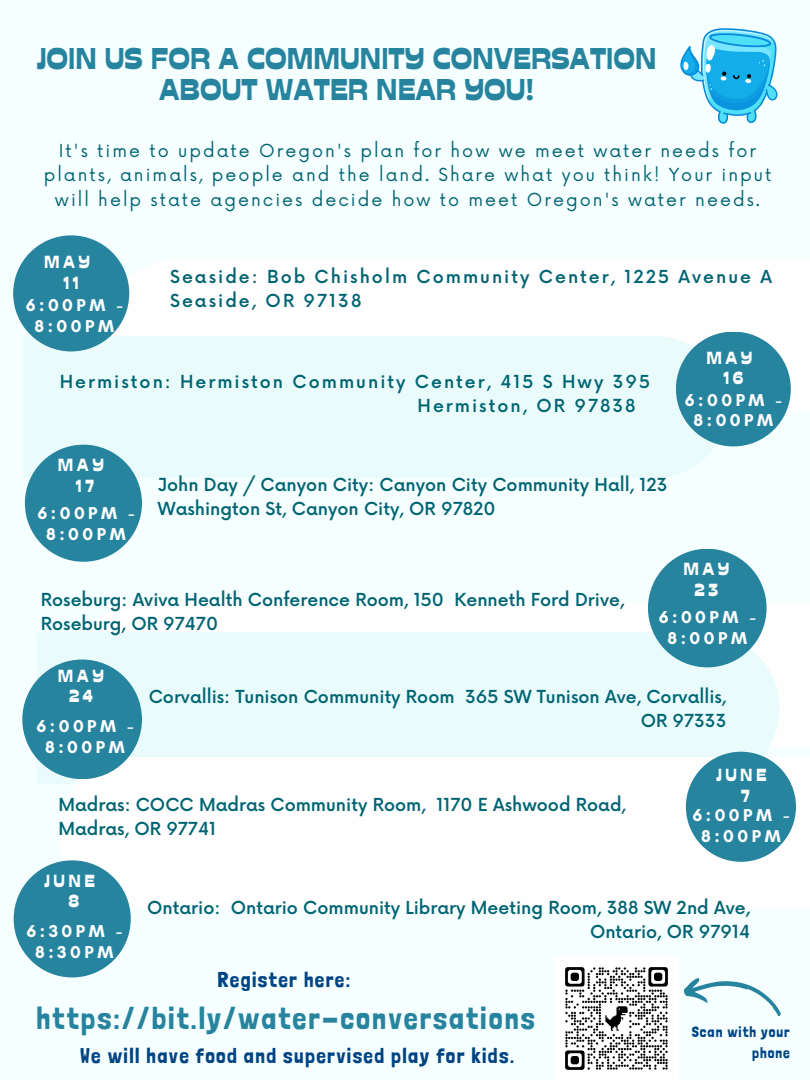
<style>
.page{position:relative;width:810px;height:1080px;background:#f6ffff}
.page>*{position:absolute;margin:0;border:0;box-sizing:border-box;transform-origin:0 0}
.t1{font:31.25px "Londrina Solid";letter-spacing:.065em;color:#27849f}
.t2{font:30px/31.4px "Stadio Now Novarese";color:#27849f;text-align:center}
.t3{font:21.25px "Londrina Solid";letter-spacing:.065em;color:#004483}
.t4{font:500 17.5px/24.4px "Now";color:#016473}
.t5{font:17.5px/24.4px "Now";letter-spacing:.115em;color:#016473;text-align:center}
.t6{font:500 17.5px/24.4px "Now";letter-spacing:.115em;color:#016473}
.t7{font:700 17.5px/20.6px "Glacial Indifference";letter-spacing:.2em;color:#fefefe;text-align:center}
.t8{font:17.5px/20.6px "Stadio Now Novarese";letter-spacing:.2em;color:#fefefe;text-align:center}
.t9{font:15px/20.6px "Londrina Solid";letter-spacing:.065em;color:#004483;text-align:right}
</style>
<div class="page">
<div style="left:23px;top:336px;width:703px;height:142px;background:#e9fcfb"></div>
<div style="left:37px;top:633px;width:742px;height:151px;background:#e9fcfb"></div>
<svg style="left:58px;top:757px;width:738px;height:145px"></svg>
<div style="left:676px;top:332px;width:115px;height:114px;background:#27849f;border-radius:50%"></div>
<div style="left:25px;top:445px;width:117px;height:117px;background:#27849f;border-radius:50%"></div>
<div style="left:648px;top:549px;width:119px;height:118px;background:#27849f;border-radius:50%"></div>
<div style="left:22px;top:660px;width:120px;height:119px;background:#27849f;border-radius:50%"></div>
<div style="left:13px;top:235px;width:116px;height:116px;background:#27849f;border-radius:50%"></div>
<div style="left:686px;top:752px;width:110px;height:110px;background:#27849f;border-radius:50%"></div>
<div style="left:14px;top:860px;width:117px;height:117px;background:#27849f;border-radius:50%"></div>
<img style="left:565px;top:967px;width:103px;height:103px">
<svg style="left:683px;top:978px;width:98px;height:39px"></svg>
<svg style="left:680px;top:28px;width:97px;height:96px"></svg>
<h2 class="t2" style="left:37px;top:43px;width:621px">JOIN US FOR A COMMUNITY CONVERSATION<br>ABOUT WATER NEAR YOU!</h2>
<p class="t5" style="left:44px;top:139px;width:729px">It's time to update Oregon's plan for how we meet water needs for plants, animals, people and the land. Share what you think! Your input will help state agencies decide how to meet Oregon's water needs.</p>
<p class="t8" style="left:44px;top:252px;width:48px">MAY<br>11</p>
<p class="t7" style="left:26px;top:294px;width:99px">6:00PM -<br>8:00PM</p>
<p class="t6" style="left:170px;top:266px;width:603px">Seaside: Bob Chisholm Community Center, 1225 Avenue A<br>Seaside, OR 97138</p>
<p class="t6" style="left:418px;top:370px;width:234px;text-indent:-358px">Hermiston: Hermiston Community Center, 415 S Hwy 395<br>Hermiston, OR 97838</p>
<p class="t8" style="left:58px;top:455px;width:48px">MAY<br>17</p>
<p class="t7" style="left:37px;top:503px;width:99px">6:00PM -<br>8:00PM</p>
<p class="t4" style="left:158px;top:473px;width:511px">John Day / Canyon City: Canyon City Community Hall, 123<br>Washington St, Canyon City, OR 97820</p>
<p class="t8" style="left:706px;top:347px;width:48px">MAY<br>16</p>
<p class="t7" style="left:685px;top:389px;width:99px">6:00PM -<br>8:00PM</p>
<p class="t4" style="left:41px;top:589px;width:585px">Roseburg: Aviva Health Conference Room, 150 Kenneth Ford Drive,<br>Roseburg, OR 97470</p>
<p class="t8" style="left:683px;top:559px;width:48px">MAY<br>23</p>
<p class="t7" style="left:659px;top:606px;width:99px">6:00PM -<br>8:00PM</p>
<p class="t8" style="left:58px;top:665px;width:48px">MAY<br>24</p>
<p class="t7" style="left:36px;top:716px;width:99px">6:00PM -<br>8:00PM</p>
<p class="t4" style="left:149px;top:686px;width:579px;text-align:right">Corvallis: Tunison Community Room 365 SW Tunison Ave, Corvallis,<br>OR 97333</p>
<p class="t4" style="left:58px;top:793px;width:569px">Madras: COCC Madras Community Room, 1170 E Ashwood Road,<br>Madras, OR 97741</p>
<p class="t8" style="left:716px;top:765px;width:52px">JUNE<br>7</p>
<p class="t7" style="left:692px;top:805px;width:99px">6:00PM -<br>8:00PM</p>
<p class="t8" style="left:44px;top:870px;width:52px">JUNE<br>8</p>
<p class="t7" style="left:26px;top:921px;width:97px">6:30PM -<br>8:30PM</p>
<p class="t4" style="left:147px;top:896px;width:604px;text-align:right">Ontario: Ontario Community Library Meeting Room, 388 SW 2nd Ave,<br>Ontario, OR 97914</p>
<p class="t3" style="left:218px;top:967px;width:134px">Register here:</p>
<h1 class="t1" style="left:37px;top:999px;width:500px">https://bit.ly/water-conversations</h1>
<p class="t3" style="left:80px;top:1043px;width:436px">We will have food and supervised play for kids.</p>
<p class="t9" style="left:692px;top:1022px;width:100px">Scan with your phone</p>
</div>
